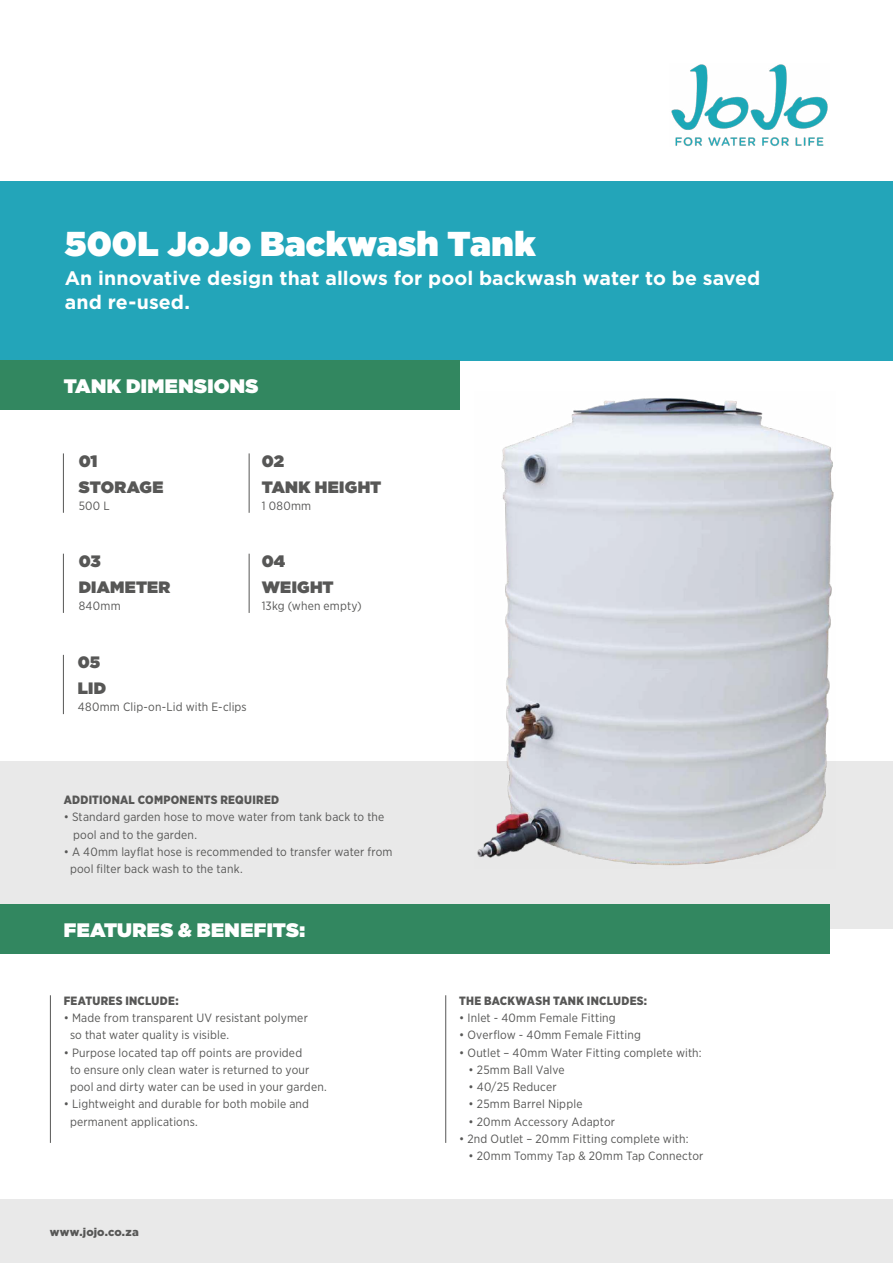
<style>
.page{position:relative;width:893px;height:1263px;background:#fff}
.page>*{position:absolute;margin:0;border:0;box-sizing:border-box;transform-origin:0 0}
.t1{font:900 34.5px "Gotham";letter-spacing:.01em;color:#fff}
.t2{font:700 19.5px/23.4px "Gotham";color:#fff}
.t3{font:900 19.5px "Gotham";letter-spacing:.02em;color:#fff}
.t4{font:900 16.5px/26.1px "Gotham";letter-spacing:.015em;color:#575756}
.t5{font:12px/17.2px "Gotham Narrow";letter-spacing:.015em;color:#575756}
.t6{font:900 12px "Gotham Narrow";letter-spacing:.02em;color:#575756}
.t7{font:900 11.25px "Gotham";letter-spacing:.01em;color:#575756}
</style>
<div class="page">
<div style="left:0;top:1199px;width:893px;height:64px;background:#e9e9e9"></div>
<div style="left:0;top:761px;width:893px;height:168px;background:#e9e9e9"></div>
<div style="left:0;top:181px;width:893px;height:179px;background:#23a5b9"></div>
<div style="left:0;top:360px;width:459px;height:50px;background:#328760"></div>
<img style="left:671px;top:64px;width:157px;height:83px">
<hr style="left:249px;top:554px;width:1px;height:59px;background:#575756">
<hr style="left:63px;top:554px;width:1px;height:59px;background:#575756">
<hr style="left:63px;top:655px;width:1px;height:59px;background:#575756">
<hr style="left:249px;top:453px;width:1px;height:60px;background:#575756">
<hr style="left:63px;top:453px;width:1px;height:60px;background:#575756">
<div style="left:0;top:904px;width:829px;height:50px;background:#328760"></div>
<hr style="left:50px;top:995px;width:1px;height:148px;background:#575756">
<hr style="left:445px;top:995px;width:1px;height:148px;background:#575756">
<img style="left:477px;top:398px;width:357px;height:467px">
<h1 class="t1" style="left:65px;top:219px;width:472px">500L JoJo Backwash Tank</h1>
<h2 class="t2" style="left:65px;top:267px;width:697px">An innovative design that allows for pool backwash water to be saved and re-used.</h2>
<h2 class="t3" style="left:64px;top:372px;width:196px">TANK DIMENSIONS</h2>
<h3 class="t4" style="left:79px;top:447px;width:86px">01<br>STORAGE</h3>
<p class="t5" style="left:79px;top:497px;width:33px">500 L</p>
<h3 class="t4" style="left:262px;top:447px;width:121px">02<br>TANK HEIGHT</h3>
<p class="t5" style="left:262px;top:497px;width:51px">1 080mm</p>
<h3 class="t4" style="left:79px;top:548px;width:93px">03<br>DIAMETER</h3>
<p class="t5" style="left:79px;top:597px;width:43px">840mm</p>
<h3 class="t4" style="left:262px;top:548px;width:74px">04<br>WEIGHT</h3>
<p class="t5" style="left:262px;top:597px;width:102px">13kg (when empty)</p>
<h3 class="t4" style="left:78px;top:649px;width:30px">05<br>LID</h3>
<p class="t5" style="left:78px;top:698px;width:170px">480mm Clip-on-Lid with E-clips</p>
<p class="t6" style="left:64px;top:792px;width:217px">ADDITIONAL COMPONENTS REQUIRED</p>
<p class="t5" style="left:73px;top:808px;width:313px;text-indent:-9px">• Standard garden hose to move water from tank back to the pool and to the garden.</p>
<p class="t5" style="left:70px;top:843px;width:324px;text-indent:-6px">• A 40mm layflat hose is recommended to transfer water from pool filter back wash to the tank.</p>
<h2 class="t3" style="left:64px;top:916px;width:243px">FEATURES &amp; BENEFITS:</h2>
<p class="t6" style="left:64px;top:993px;width:116px">FEATURES INCLUDE:</p>
<p class="t5" style="left:70px;top:1009px;width:239px;text-indent:-6px">• Made from transparent UV resistant polymer so that water quality is visible.</p>
<p class="t5" style="left:70px;top:1043px;width:258px;text-indent:-6px">• Purpose located tap off points are provided<br>to ensure only clean water is returned to your pool and dirty water can be used in your garden.</p>
<p class="t5" style="left:70px;top:1095px;width:241px;text-indent:-6px">• Lightweight and durable for both mobile and permanent applications.</p>
<p class="t7" style="left:50px;top:1224px;width:90px">www.jojo.co.za</p>
<p class="t6" style="left:459px;top:993px;width:189px">THE BACKWASH TANK INCLUDES:</p>
<p class="t5" style="left:459px;top:1009px;width:158px">• Inlet - 40mm Female Fitting</p>
<p class="t5" style="left:459px;top:1026px;width:183px">• Overflow - 40mm Female Fitting</p>
<p class="t5" style="left:459px;top:1043px;width:244px">• Outlet – 40mm Water Fitting complete with:</p>
<p class="t5" style="left:469px;top:1061px;width:98px">• 25mm Ball Valve</p>
<p class="t5" style="left:469px;top:1078px;width:90px">• 40/25 Reducer</p>
<p class="t5" style="left:469px;top:1095px;width:115px">• 25mm Barrel Nipple</p>
<p class="t5" style="left:469px;top:1112px;width:148px">• 20mm Accessory Adaptor</p>
<p class="t5" style="left:459px;top:1130px;width:231px">• 2nd Outlet – 20mm Fitting complete with:</p>
<p class="t5" style="left:469px;top:1147px;width:236px">• 20mm Tommy Tap &amp; 20mm Tap Connector</p>
</div>
